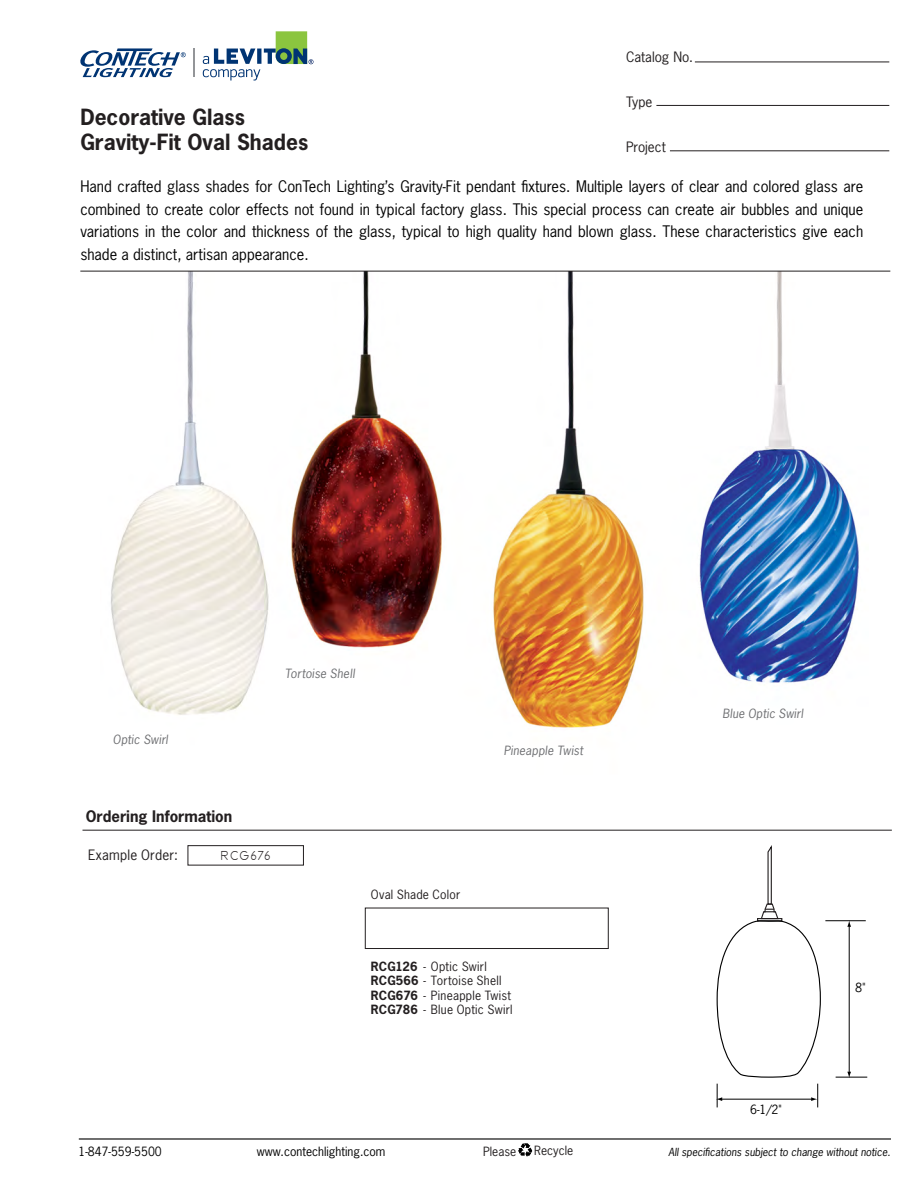
<style>
.page{position:relative;width:918px;height:1188px;background:#fff}
.page>*{position:absolute;margin:0;border:0;box-sizing:border-box;transform-origin:0 0}
.t1{font:700 21px/25.2px "News Gothic Std";color:#231f20}
.t2{font:16.5px "Primer Print";letter-spacing:.07em;color:#231f20}
.t3{font:15px/22.5px "News Gothic Std";color:#020202;text-align:justify}
.t4{font:700 15px "News Gothic Std";color:#231f20}
.t5{font:13.5px "News Gothic Std";color:#231f20}
.t6{font:12px/14.4px "News Gothic Std";letter-spacing:.02em;color:#231f20}
.t7{font:italic 12px "News Gothic Std";letter-spacing:.015em;color:#6d6e71}
.t8{font:12px "News Gothic Std";color:#020202}
.t9{font:12px "News Gothic Std";color:#231f20}
.t10{font:12px "News Gothic Std";color:#000}
.t11{font:italic 10.5px "News Gothic Std";color:#020202}
.s1{font-weight:700}
</style>
<div class="page">
<img style="left:111px;top:272px;width:748px;height:456px">
<hr style="left:849px;top:926px;width:1px;height:147px;background:#000">
<svg style="left:847px;top:1072px;width:4px;height:5px"></svg>
<svg style="left:847px;top:921px;width:4px;height:6px"></svg>
<hr style="left:721px;top:1099px;width:91px;height:1px;background:#000">
<hr style="left:825px;top:920px;width:41px;height:1px;background:#000">
<hr style="left:836px;top:1077px;width:31px;height:1px;background:#000">
<svg style="left:716px;top:1084px;width:6px;height:23px"></svg>
<svg style="left:811px;top:1084px;width:7px;height:23px"></svg>
<hr style="left:670px;top:151px;width:219px;height:1px;background:#231f20">
<hr style="left:656px;top:105px;width:233px;height:1px;background:#231f20">
<hr style="left:695px;top:62px;width:194px;height:1px;background:#231f20">
<hr style="left:79px;top:1138px;width:812px;height:2px;background:#000">
<svg style="left:518px;top:1143px;width:14px;height:14px"></svg>
<hr style="left:80px;top:271px;width:810px;height:1px;background:#231f20">
<hr style="left:82px;top:830px;width:810px;height:1px;background:#231f20">
<div style="left:188px;top:845px;width:116px;height:20px;border:1px solid #231f20"></div>
<div style="left:365px;top:908px;width:244px;height:41px;border:1px solid #231f20"></div>
<svg style="left:716px;top:845px;width:105px;height:233px"></svg>
<hr style="left:193px;top:49px;width:2px;height:28px;background:#939598">
<svg style="left:80px;top:48px;width:106px;height:29px"></svg>
<svg style="left:203px;top:31px;width:111px;height:50px"></svg>
<h1 class="t1" style="left:80px;top:104px;width:229px">Decorative Glass<br>Gravity-Fit Oval Shades</h1>
<p class="t5" style="left:626px;top:48px;width:69px">Catalog No.</p>
<p class="t5" style="left:626px;top:93px;width:28px">Type</p>
<p class="t5" style="left:626px;top:138px;width:41px">Project</p>
<p class="t3" style="left:80px;top:175px;width:784px">Hand crafted glass shades for ConTech Lighting’s Gravity-Fit pendant fixtures. Multiple layers of clear and colored glass are combined to create color effects not found in typical factory glass. This special process can create air bubbles and unique variations in the color and thickness of the glass, typical to high quality hand blown glass. These characteristics give each shade a distinct, artisan appearance.</p>
<p class="t7" style="left:113px;top:732px;width:57px">Optic Swirl</p>
<p class="t7" style="left:285px;top:665px;width:71px">Tortoise Shell</p>
<p class="t4" style="left:86px;top:806px;width:148px">Ordering Information</p>
<p class="t5" style="left:88px;top:846px;width:91px">Example Order:</p>
<p class="t2" style="left:221px;top:848px;width:51px">RCG676</p>
<p class="t6" style="left:371px;top:887px;width:91px">Oval Shade Color</p>
<p class="t7" style="left:504px;top:743px;width:81px">Pineapple Twist</p>
<p class="t6" style="left:371px;top:959px;width:143px"><span class="s1">RCG126</span> - Optic Swirl<br><span class="s1">RCG566</span> - Tortoise Shell<br><span class="s1">RCG676</span> - Pineapple Twist<br><span class="s1">RCG786</span> - Blue Optic Swirl</p>
<p class="t7" style="left:722px;top:705px;width:82px">Blue Optic Swirl</p>
<p class="t10" style="left:750px;top:1102px;width:33px">6-1/2"</p>
<p class="t8" style="left:78px;top:1144px;width:85px">1-847-559-5500</p>
<p class="t8" style="left:257px;top:1144px;width:130px">www.contechlighting.com</p>
<p class="t6" style="left:483px;top:1144px;width:35px">Please</p>
<p class="t9" style="left:534px;top:1143px;width:41px">Recycle</p>
<p class="t11" style="left:668px;top:1145px;width:224px">All specifications subject to change without notice.</p>
</div>
